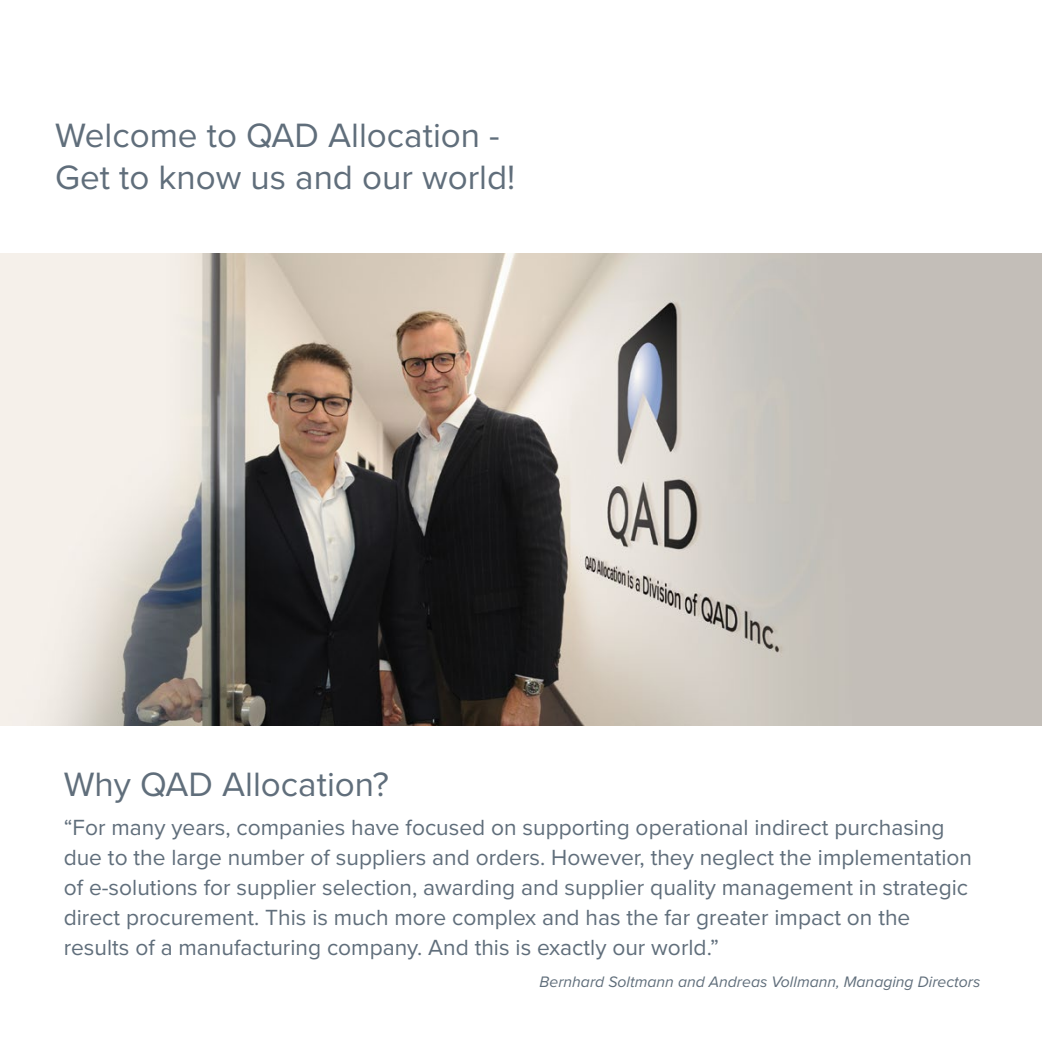
<style>
.page{position:relative;width:1042px;height:1042px;background:#fff}
.page>*{position:absolute;margin:0;border:0;box-sizing:border-box;transform-origin:0 0}
.t1{font:35px/42px "Proxima Nova";color:#606e7b}
.BODY{font:22.75px/29.8px "Proxima Nova";color:#606e7b}
.footnote{font:italic 15.75px "Proxima Nova";color:#606e7b}
</style>
<div class="page">
<img style="left:0;top:254px;width:1042px;height:471px">
<h1 class="t1" style="left:55px;top:115px;width:462px">Welcome to QAD Allocation -<br>Get to know us and our world!</h1>
<h1 class="t1" style="left:64px;top:763px;width:327px">Why QAD Allocation?</h1>
<p class="BODY" style="left:64px;top:813px;width:910px">“For many years, companies have focused on supporting operational indirect purchasing due to the large number of suppliers and orders. However, they neglect the implementation of e-solutions for supplier selection, awarding and supplier quality management in strategic direct procurement. This is much more complex and has the far greater impact on the results of a manufacturing company. And this is exactly our world.”</p>
<p class="footnote" style="left:540px;top:972px;width:442px">Bernhard Soltmann and Andreas Vollmann, Managing Directors</p>
</div>
